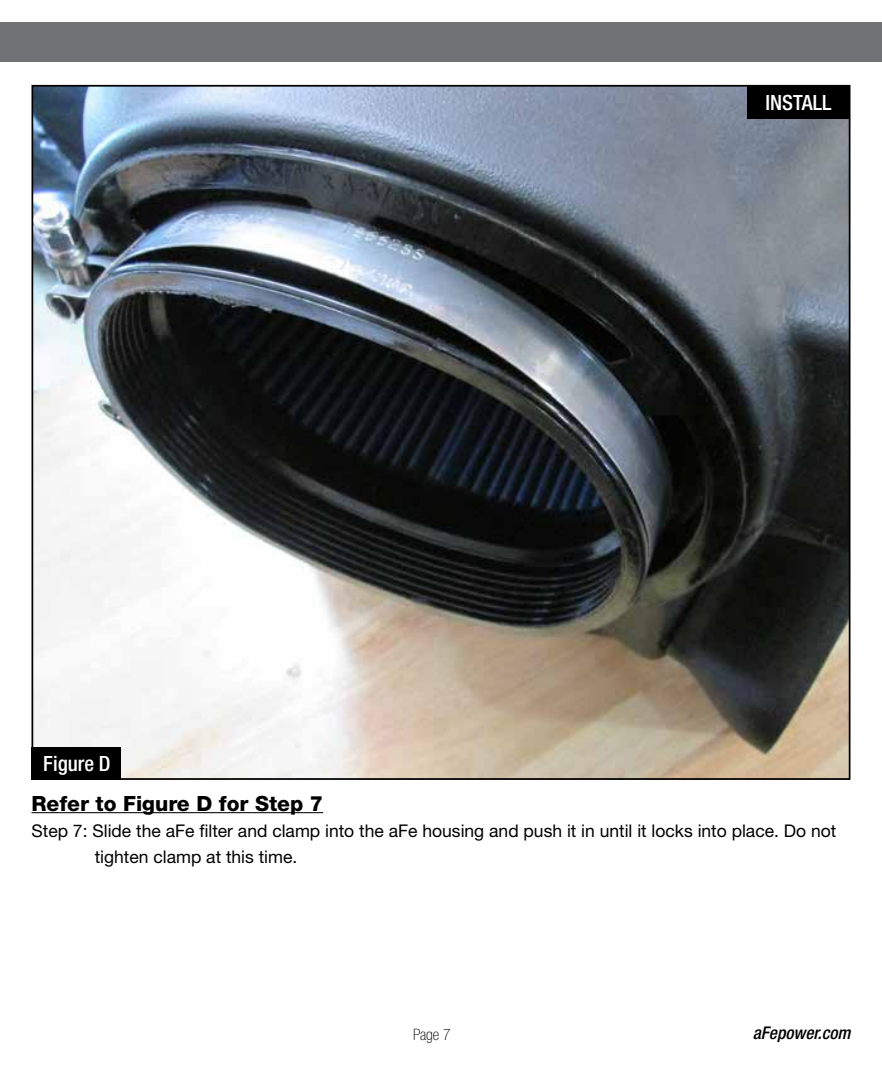
<style>
.page{position:relative;width:882px;height:1071px;background:#fff}
.page>*{position:absolute;margin:0;border:0;box-sizing:border-box;transform-origin:0 0}
.t1{font:800 21px "Helvetica Neue";color:#000}
.t2{font:500 condensed 21px "Helvetica Neue";color:#fff}
.t3{font:17.5px/26.2px "Helvetica Neue";color:#000}
.t4{font:italic 500 condensed 17.5px "Helvetica Neue";color:#000}
.t5{font:100 condensed 15.75px "Helvetica Neue";color:#000}
</style>
<div class="page">
<img style="left:35px;top:88px;width:812px;height:689px">
<div style="left:0;top:23px;width:882px;height:39px;background:#717275"></div>
<hr style="left:32px;top:812px;width:291px;height:1px;background:#000">
<div style="left:32px;top:747px;width:89px;height:33px;background:#000"></div>
<div style="left:747px;top:86px;width:103px;height:33px;background:#000"></div>
<p class="t2" style="left:43px;top:751px;width:69px">Figure D</p>
<p class="t2" style="left:766px;top:91px;width:67px">INSTALL</p>
<p class="t1" style="left:32px;top:791px;width:293px">Refer to Figure D for Step 7</p>
<p class="t3" style="left:95px;top:817px;width:743px;text-indent:-63px">Step 7: Slide the aFe filter and clamp into the aFe housing and push it in until it locks into place. Do not tighten clamp at this time.</p>
<p class="t5" style="left:413px;top:1025px;width:39px">Page 7</p>
<p class="t4" style="left:753px;top:1023px;width:99px">aFepower.com</p>
</div>
